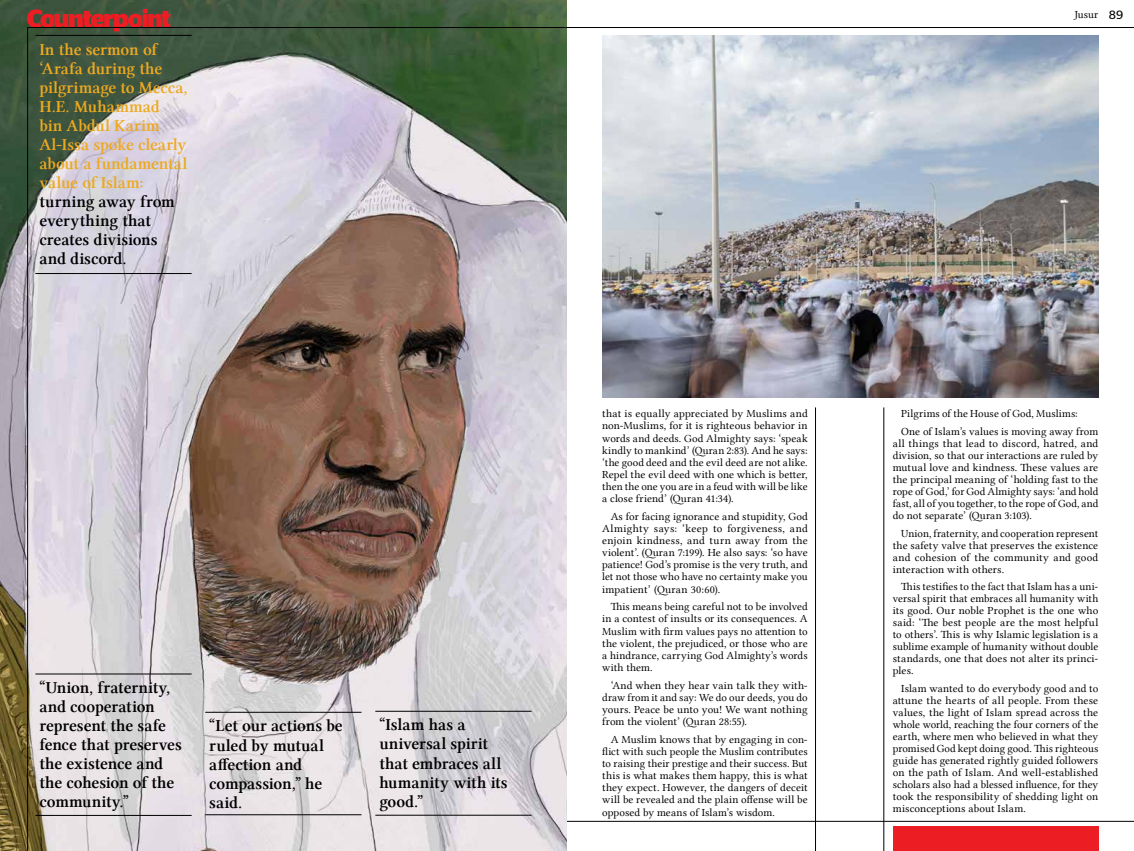
<style>
.page{position:relative;width:1134px;height:851px;background:#fff}
.page>*{position:absolute;margin:0;border:0;box-sizing:border-box;transform-origin:0 0}
.t1{font:17px/19px "Lin Libertine Z";color:#000}
.t2{font:17px/19px "Lin Libertine Z";color:#eda920}
.t3{font:11px/12.1px "Lin Libertine";letter-spacing:.01em;color:#000;text-align:justify}
.s1{font-family:"Stag Sans";font-size:12px}
</style>
<div class="page">
<hr style="left:28px;top:821px;width:1106px;height:1px;background:#000">
<img style="left:0;top:0;width:567px;height:850px">
<hr style="left:815px;top:407px;width:1px;height:443px;background:#000">
<hr style="left:883px;top:407px;width:1px;height:443px;background:#000">
<img style="left:602px;top:35px;width:496px;height:363px">
<div style="left:893px;top:826px;width:205px;height:24px;background:#ed1d24"></div>
<hr style="left:27px;top:27px;width:1px;height:823px;background:#000">
<svg style="left:27px;top:9px;width:143px;height:22px;background:#98372f"></svg>
<hr style="left:27px;top:27px;width:1107px;height:1px;background:#000">
<hr style="left:35px;top:35px;width:157px;height:1px;background:#000">
<hr style="left:35px;top:273px;width:157px;height:1px;background:#000">
<hr style="left:205px;top:711px;width:156px;height:1px;background:#000">
<hr style="left:205px;top:814px;width:156px;height:1px;background:#000">
<hr style="left:35px;top:673px;width:157px;height:1px;background:#000">
<hr style="left:35px;top:814px;width:157px;height:1px;background:#000">
<hr style="left:375px;top:710px;width:156px;height:1px;background:#000">
<hr style="left:375px;top:814px;width:156px;height:1px;background:#000">
<h1 class="t2" style="left:39px;top:40px;width:150px">In the sermon of ‘Arafa during the pilgrimage to Mecca,<br>H.E. Muhammad<br>bin Abdul Karim<br>Al-Issa spoke clearly about a fundamental value of Islam:</h1>
<h1 class="t1" style="left:39px;top:192px;width:137px">turning away from everything that creates divisions and discord.</h1>
<h1 class="t1" style="left:39px;top:678px;width:144px">“Union, fraternity, and cooperation represent the safe fence that preserves the existence and the cohesion of the community.”</h1>
<h1 class="t1" style="left:209px;top:717px;width:135px">“Let our actions be ruled by mutual affection and compassion,” he said.</h1>
<h1 class="t1" style="left:379px;top:716px;width:130px">“Islam has a universal spirit that embraces all humanity with its good.”</h1>
<p class="t3" style="left:1074px;top:8px;width:50px">Jusur <span class="s1">89</span></p>
<p class="t3" style="left:602px;top:407px;width:207px">that is equally appreciated by Muslims and non-Muslims, for it is righteous behavior in words and deeds. God Almighty says: ‘speak kindly to mankind’ (Quran 2:83). And he says: ‘the good deed and the evil deed are not alike.<br>Repel the evil deed with one which is better, then the one you are in a feud with will be like a close friend’ (Quran 41:34).</p>
<p class="t3" style="left:602px;top:510px;width:207px;text-indent:9px">As for facing ignorance and stupidity, God Almighty says: ‘keep to forgiveness, and enjoin kindness, and turn away from the violent’. (Quran 7:199). He also says: ‘so have patience! God’s promise is the very truth, and let not those who have no certainty make you impatient’ (Quran 30:60).</p>
<p class="t3" style="left:602px;top:600px;width:207px;text-indent:9px">This means being careful not to be involved in a contest of insults or its consequences. A Muslim with firm values pays no attention to the violent, the prejudiced, or those who are a hindrance, carrying God Almighty’s words with them.</p>
<p class="t3" style="left:602px;top:679px;width:207px;text-indent:9px">‘And when they hear vain talk they with&shy;draw from it and say: We do our deeds, you do yours. Peace be unto you! We want nothing from the violent’ (Quran 28:55).</p>
<p class="t3" style="left:602px;top:733px;width:207px;text-indent:9px">A Muslim knows that by engaging in con&shy;flict with such people the Muslim contributes to raising their prestige and their success. But this is what makes them happy, this is what they expect. However, the dangers of deceit will be revealed and the plain offense will be opposed by means of Islam’s wisdom.</p>
<p class="t3" style="left:901px;top:405px;width:199px;line-height:17.7px">Pilgrims of the House of God, Muslims:<br>One of Islam’s values is moving away from</p>
<p class="t3" style="left:893px;top:437px;width:207px">all things that lead to discord, hatred, and division, so that our interactions are ruled by mutual love and kindness. These values are the principal meaning of ‘holding fast to the rope of God,’ for God Almighty says: ‘and hold fast, all of you together, to the rope of God, and do not separate’ (Quran 3:103).</p>
<p class="t3" style="left:893px;top:527px;width:207px;text-indent:9px">Union, fraternity, and cooperation represent the safety valve that preserves the existence and cohesion of the community and good interaction with others.</p>
<p class="t3" style="left:893px;top:580px;width:207px;text-indent:9px">This testifies to the fact that Islam has a uni&shy;versal spirit that embraces all humanity with its good. Our noble Prophet is the one who said: ‘The best people are the most helpful to others’. This is why Islamic legislation is a sublime example of humanity without double standards, one that does not alter its princi&shy;ples.</p>
<p class="t3" style="left:893px;top:682px;width:207px;text-indent:9px">Islam wanted to do everybody good and to attune the hearts of all people. From these values, the light of Islam spread across the whole world, reaching the four corners of the earth, where men who believed in what they promised God kept doing good. This righteous guide has generated rightly guided followers on the path of Islam. And well-established scholars also had a blessed influence, for they took the responsibility of shedding light on misconceptions about Islam.</p>
</div>
